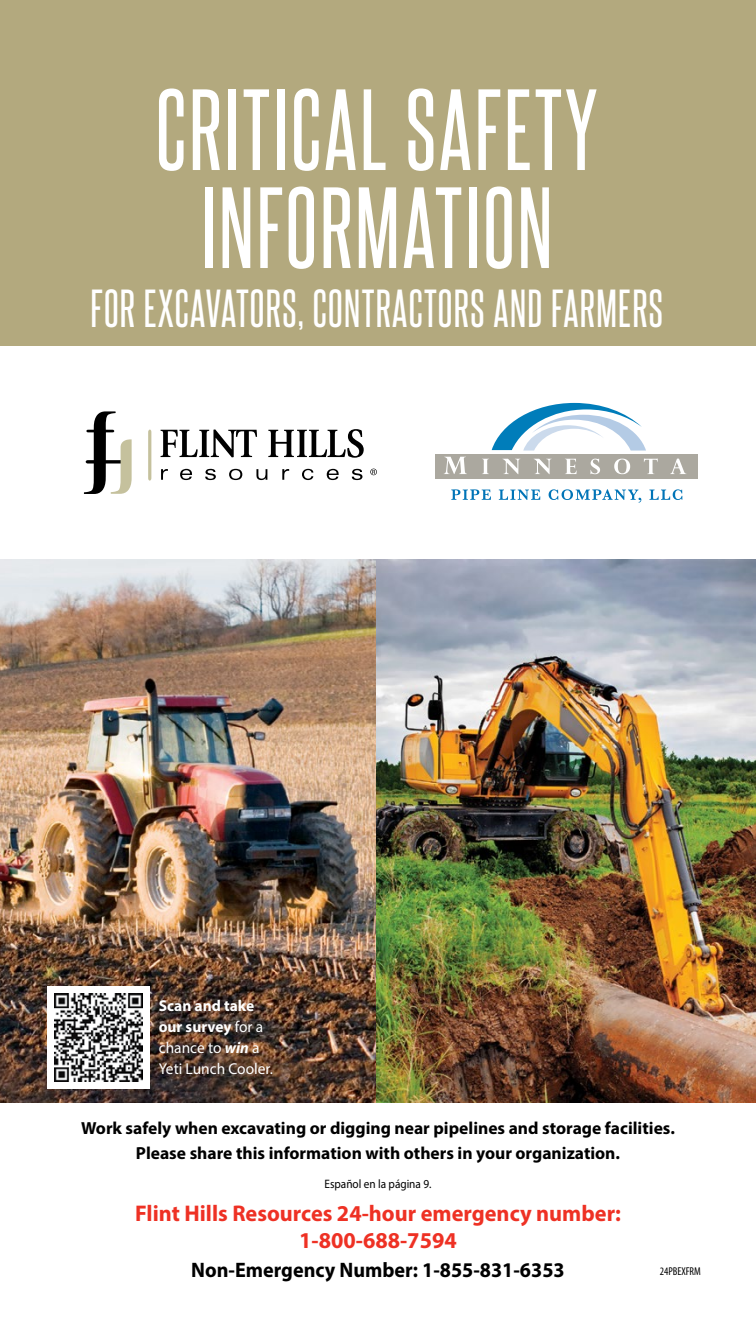
<style>
.page{position:relative;width:756px;height:1323px;background:#fff}
.page>*{position:absolute;margin:0;border:0;box-sizing:border-box;transform-origin:0 0}
.t1{font:98px/98px "Steelfish Rg";letter-spacing:.03em;color:#fff;text-align:center}
.t2{font:45.5px "Steelfish Rg";letter-spacing:.03em;color:#fff}
.t3{font:700 22.75px/27.3px "Myriad Pro";color:#ee3124;text-align:center}
.t4{font:700 21px "Myriad Pro";color:#000;scale:.96 1}
.t5{font:700 17.5px/25px "Myriad Pro";color:#000;text-align:center}
.t6{font:15.75px/21px "Myriad Pro";color:#fff}
.t7{font:12.25px "Myriad Pro";color:#000;scale:.92 1}
.t8{font:condensed 11.38px "Myriad Pro";color:#000}
.s1{font-weight:700}
.s2{font-weight:700;font-style:italic}
</style>
<div class="page">
<div style="left:0;top:0;width:756px;height:346px;background:#b3a97e"></div>
<img style="left:0;top:559px;width:756px;height:543px">
<div style="left:47px;top:986px;width:103px;height:103px;background:#fff"></div>
<img style="left:54px;top:993px;width:89px;height:89px">
<svg style="left:148px;top:430px;width:3px;height:51px"></svg>
<svg style="left:84px;top:411px;width:48px;height:83px"></svg>
<svg style="left:161px;top:429px;width:96px;height:28px"></svg>
<svg style="left:268px;top:429px;width:96px;height:29px"></svg>
<svg style="left:161px;top:469px;width:7px;height:11px"></svg>
<svg style="left:180px;top:469px;width:12px;height:11px"></svg>
<svg style="left:205px;top:469px;width:11px;height:11px"></svg>
<svg style="left:229px;top:469px;width:13px;height:11px"></svg>
<svg style="left:256px;top:469px;width:11px;height:11px"></svg>
<svg style="left:282px;top:469px;width:7px;height:11px"></svg>
<svg style="left:302px;top:469px;width:11px;height:11px"></svg>
<svg style="left:327px;top:469px;width:12px;height:11px"></svg>
<svg style="left:352px;top:469px;width:10px;height:11px"></svg>
<svg style="left:370px;top:469px;width:7px;height:6px"></svg>
<svg style="left:492px;top:403px;width:154px;height:48px"></svg>
<div style="left:435px;top:455px;width:263px;height:24px;background:#aba89f"></div>
<svg style="left:444px;top:457px;width:23px;height:17px"></svg>
<svg style="left:482px;top:459px;width:7px;height:15px"></svg>
<svg style="left:503px;top:459px;width:17px;height:15px"></svg>
<svg style="left:534px;top:459px;width:17px;height:15px"></svg>
<svg style="left:565px;top:459px;width:12px;height:15px"></svg>
<svg style="left:590px;top:459px;width:10px;height:15px"></svg>
<svg style="left:614px;top:459px;width:16px;height:15px"></svg>
<svg style="left:644px;top:459px;width:14px;height:15px"></svg>
<svg style="left:670px;top:459px;width:16px;height:15px"></svg>
<svg style="left:451px;top:489px;width:40px;height:11px"></svg>
<svg style="left:499px;top:490px;width:41px;height:10px"></svg>
<svg style="left:549px;top:489px;width:92px;height:14px"></svg>
<svg style="left:649px;top:489px;width:33px;height:11px"></svg>
<h1 class="t1" style="left:156px;top:78px;width:443px">CRITICAL SAFETY<br>INFORMATION</h1>
<h2 class="t2" style="left:91px;top:280px;width:574px">FOR EXCAVATORS, CONTRACTORS AND FARMERS</h2>
<p class="t6" style="left:159px;top:995px;width:116px"><span class="s1">Scan and take our survey</span> for a chance to <span class="s2">win</span> a<br>Yeti Lunch Cooler.</p>
<p class="t5" style="left:81px;top:1115px;width:595px">Work safely when excavating or digging near pipelines and storage facilities.<br>Please share this information with others in your organization.</p>
<p class="t7" style="left:324px;top:1176px;width:118px">Español en la página 9.</p>
<h3 class="t3" style="left:135px;top:1199px;width:487px">Flint Hills Resources 24-hour emergency number:<br>1-800-688-7594</h3>
<p class="t4" style="left:191px;top:1257px;width:391px">Non-Emergency Number: 1-855-831-6353</p>
<p class="t8" style="left:660px;top:1264px;width:43px">24PBEXFRM</p>
</div>
